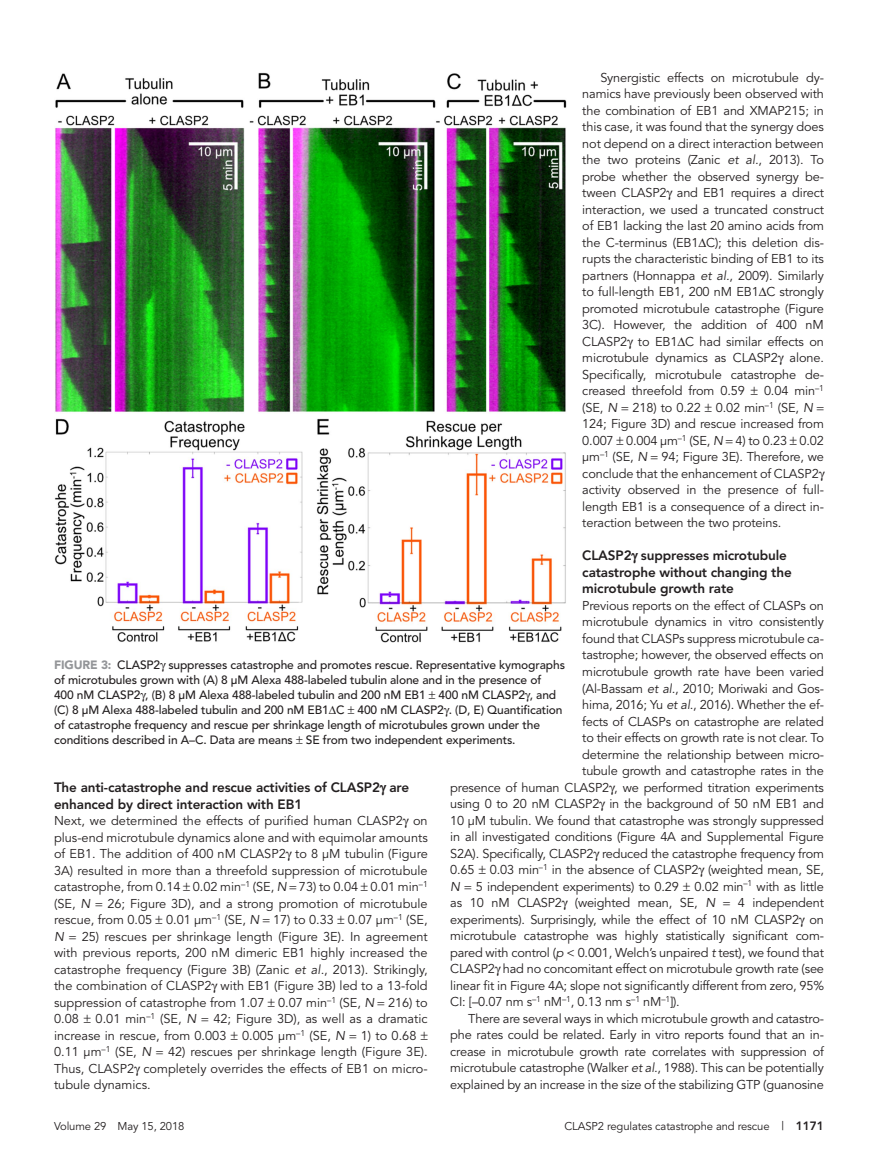
<style>
.page{position:relative;width:878px;height:1175px;background:#fff}
.page>*{position:absolute;margin:0;border:0;box-sizing:border-box;transform-origin:0 0}
.t1{font:800 13.5px/16.5px "Avenir";letter-spacing:-.01em;color:#231f20}
.ParaFL{font:12.75px/16.5px "Avenir";letter-spacing:-.015em;color:#231f20;text-align:justify}
.Para{font:12.75px/16.5px "Avenir";letter-spacing:-.01em;color:#231f20;text-align:justify}
.FigCaption{font:500 12px/15px "Avenir";letter-spacing:-.01em;color:#231f20}
.t2{font:11.25px "Avenir";letter-spacing:-.01em;color:#231f20}
.s1{font-style:italic}
.s2{font-weight:900;color:#939598}
.s3{font-size:12px}
.s4{font-weight:800;font-size:12px}
</style>
<div class="page">
<img style="left:54px;top:72px;width:513px;height:571px">
<p class="Para" style="left:582px;top:69px;width:243px;text-indent:18px">Synergistic effects on microtubule dy&shy;namics have previously been observed with the combination of EB1 and XMAP215; in this case, it was found that the synergy does not depend on a direct interaction between the two proteins (Zanic <span class="s1">et al.</span>, 2013). To probe whether the observed synergy be&shy;tween CLASP2 and EB1 requires a direct interaction, we used a truncated construct of EB1 lacking the last 20 amino acids from the C-terminus (EB1 C); this deletion dis&shy;rupts the characteristic binding of EB1 to its partners (Honnappa <span class="s1">et al.</span>, 2009). Similarly to full-length EB1, 200 nM EB1∆C strongly promoted microtubule catastrophe (Figure 3C). However, the addition of 400 nM CLASP2 to EB1∆C had similar effects on microtubule dynamics as CLASP2 alone.<br>Specifically, microtubule catastrophe de&shy;creased threefold from 0.59</p>
<p class="Para" style="left:582px;top:383px;width:243px;text-align:left;text-indent:182px">0.04 min<sup>–1 </sup>(SE, <span class="s1">N</span> 218) to 0.22 0.02 min<sup>–1</sup> (SE, <span class="s1">N </span>124; Figure 3D) and rescue increased from 0.007 0.004 µm<sup>–1</sup> (SE, <span class="s1">N</span> 4) to 0.23 0.02 µm<sup>–1</sup> (SE, <span class="s1">N</span> 94; Figure 3E). Therefore, we conclude that the enhancement of CLASP2 activity observed in the presence of full&shy;length EB1 is a consequence of a direct in&shy;teraction between the two proteins.</p>
<h2 class="t1" style="left:582px;top:547px;width:211px">CLASP2 suppresses microtubule catastrophe without changing the microtubule growth rate</h2>
<p class="ParaFL" style="left:582px;top:597px;width:243px">Previous reports on the effect of CLASPs on</p>
<p class="ParaFL" style="left:582px;top:614px;width:243px">microtubule dynamics in vitro consistently</p>
<p class="ParaFL" style="left:582px;top:630px;width:243px">found that CLASPs suppress microtubule ca-</p>
<p class="ParaFL" style="left:582px;top:647px;width:243px">tastrophe; however, the observed effects on</p>
<p class="ParaFL" style="left:582px;top:663px;width:243px">microtubule growth rate have been varied</p>
<p class="ParaFL" style="left:582px;top:680px;width:243px">(Al-Bassam <span class="s1">et al.</span>, 2010; Moriwaki and Gos-</p>
<p class="ParaFL" style="left:582px;top:696px;width:243px">hima, 2016; Yu <span class="s1">et al.</span>, 2016). Whether the ef-</p>
<p class="ParaFL" style="left:582px;top:713px;width:243px">fects of CLASPs on catastrophe are related</p>
<p class="ParaFL" style="left:582px;top:729px;width:243px">to their effects on growth rate is not clear. To</p>
<p class="ParaFL" style="left:582px;top:746px;width:243px">determine the relationship between micro-</p>
<p class="ParaFL" style="left:582px;top:762px;width:243px">tubule growth and catastrophe rates in the</p>
<p class="ParaFL" style="left:450px;top:779px;width:375px">presence of human CLASP2 , we performed titration experiments</p>
<p class="ParaFL" style="left:450px;top:795px;width:375px">using 0 to 20 nM CLASP2 in the background of 50 nM EB1 and</p>
<p class="ParaFL" style="left:450px;top:812px;width:375px">10 µM tubulin. We found that catastrophe was strongly suppressed</p>
<p class="ParaFL" style="left:450px;top:828px;width:375px">in all investigated conditions (Figure 4A and Supplemental Figure</p>
<p class="ParaFL" style="left:450px;top:845px;width:375px">S2A). Specifically, CLASP2 reduced the catastrophe frequency from</p>
<p class="ParaFL" style="left:450px;top:861px;width:375px">0.65 0.03 min<sup>–1</sup> in the absence of CLASP2 (weighted mean, SE,</p>
<p class="ParaFL" style="left:450px;top:878px;width:375px"><span class="s1">N</span> 5 independent experiments) to 0.29 0.02 min<sup>–1</sup> with as little</p>
<p class="ParaFL" style="left:450px;top:894px;width:266px">as 10 nM CLASP2 (weighted mean, SE, <span class="s1">N</span></p>
<p class="FigCaption" style="left:54px;top:657px;width:512px"><span class="s2">FIGURE 3:</span> CLASP2 suppresses catastrophe and promotes rescue. Representative kymographs of microtubules grown with (A) 8 µM Alexa 488-labeled tubulin alone and in the presence of<br>400 nM CLASP2 , (B) 8 µM Alexa 488-labeled tubulin and 200 nM EB1 400 nM CLASP2 , and (C) 8 µM Alexa 488-labeled tubulin and 200 nM EB1∆C 400 nM CLASP2 . (D, E) Quantification of catastrophe frequency and rescue per shrinkage length of microtubules grown under the conditions described in A–C. Data are means SE from two independent experiments.</p>
<h2 class="t1" style="left:54px;top:779px;width:356px">The anti-catastrophe and rescue activities of CLASP2 are enhanced by direct interaction with EB1</h2>
<p class="ParaFL" style="left:54px;top:813px;width:375px">Next, we determined the effects of purified human CLASP2 on plus-end microtubule dynamics alone and with equimolar amounts of EB1. The addition of 400 nM CLASP2 to 8 µM tubulin (Figure 3A) resulted in more than a threefold suppression of microtubule catastrophe, from 0.14 0.02 min<sup>–1</sup> (SE, <span class="s1">N</span> 73) to 0.04 0.01 min<sup>–1 </sup>(SE, <span class="s1">N</span></p>
<p class="ParaFL" style="left:450px;top:894px;width:375px;text-indent:287px">4 independent experiments). Surprisingly, while the effect of 10 nM CLASP2 on microtubule catastrophe was highly statistically significant com&shy;pared with control (<span class="s1">p</span> &lt; 0.001, Welch’s unpaired <span class="s1">t</span> test), we found that CLASP2 had no concomitant effect on microtubule growth rate (see linear fit in Figure 4A; slope not significantly different from zero, 95% CI: [–0.07 nm s<sup>–1</sup> nM<sup>–1</sup>, 0.13 nm s<sup>–1</sup> nM<sup>–1</sup>]).</p>
<p class="Para" style="left:450px;top:1010px;width:375px;text-indent:18px">There are several ways in which microtubule growth and catastro&shy;phe rates could be related. Early in vitro reports found that an in&shy;crease in microtubule growth rate correlates with suppression of microtubule catastrophe (Walker <span class="s1">et al.</span>, 1988). This can be potentially explained by an increase in the size of the stabilizing GTP (guanosine</p>
<p class="ParaFL" style="left:54px;top:895px;width:375px;text-indent:53px">26; Figure 3D), and a strong promotion of microtubule rescue, from 0.05 0.01 µm<sup>–1</sup> (SE, <span class="s1">N</span> 17) to 0.33 0.07 µm<sup>–1</sup> (SE, <span class="s1">N</span></p>
<p class="ParaFL" style="left:54px;top:928px;width:375px;text-indent:28px">25) rescues per shrinkage length (Figure 3E). In agreement with previous reports, 200 nM dimeric EB1 highly increased the catastrophe frequency (Figure 3B) (Zanic <span class="s1">et al.</span>, 2013). Strikingly, the combination of CLASP2 with EB1 (Figure 3B) led to a 13-fold suppression of catastrophe from 1.07 0.07 min<sup>–1</sup> (SE, <span class="s1">N</span> 216) to 0.08</p>
<p class="ParaFL" style="left:96px;top:1011px;width:102px">0.01 min<sup>–1</sup> (SE, <span class="s1">N</span></p>
<p class="ParaFL" style="left:54px;top:1011px;width:375px;text-align:left;text-indent:159px">42; Figure 3D), as well as a dramatic increase in rescue, from 0.003 0.005 µm<sup>–1</sup> (SE, <span class="s1">N</span> 1) to 0.68<br>0.11 µm<sup>–1</sup> (SE, <span class="s1">N</span></p>
<p class="ParaFL" style="left:54px;top:1044px;width:375px;text-indent:114px">42) rescues per shrinkage length (Figure 3E).<br>Thus, CLASP2 completely overrides the effects of EB1 on micro&shy;tubule dynamics.</p>
<p class="t2" style="left:54px;top:1119px;width:132px">Volume 29 May 15, 2018</p>
<p class="t2" style="left:564px;top:1119px;width:261px">CLASP2 regulates catastrophe and rescue <span class="s3">|</span> <span class="s4">1171</span></p>
</div>
